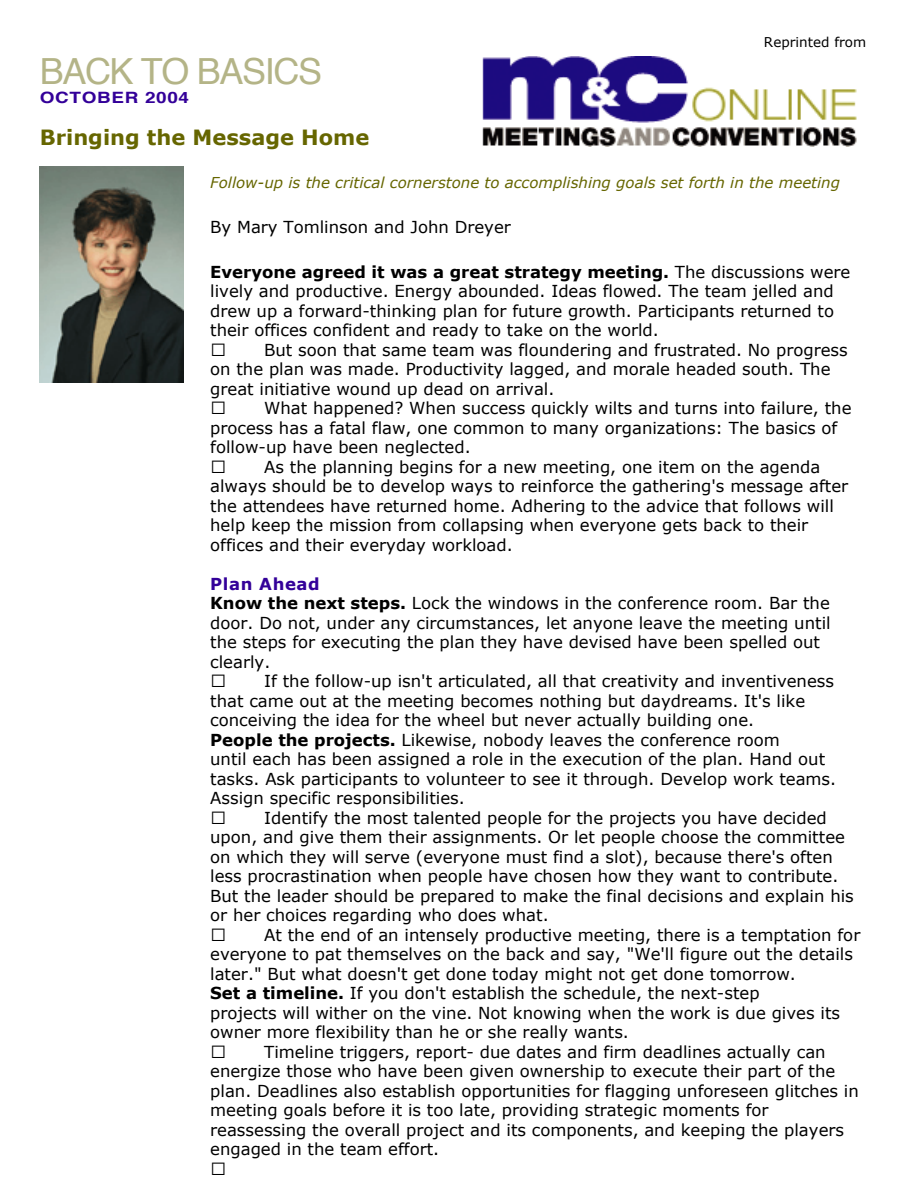
<style>
.page{position:relative;width:918px;height:1188px;background:#fff}
.page>*{position:absolute;margin:0;border:0;box-sizing:border-box;transform-origin:0 0}
.t1{font:36px "Helvetica";letter-spacing:-.04em;color:#b4b487}
.t2{font:700 21px "Verdana";color:#660}
.t3{font:16.5px/19.5px "Verdana";color:#000}
.t4{font:700 15.6px "Helvetica";letter-spacing:.035em;color:#309;scale:1.21 1}
.t5{font:italic 15px "Verdana";color:#660}
.t6{font:13.5px "Verdana";color:#000}
.s1{font-weight:700}
.s2{font-weight:700;color:#309}
</style>
<div class="page">
<img style="left:40px;top:167px;width:144px;height:216px">
<img style="left:482px;top:56px;width:375px;height:90px">
<h1 class="t1" style="left:40px;top:47px;width:284px">BACK TO BASICS</h1>
<p class="t4" style="left:40px;top:87px;width:125px">OCTOBER 2004</p>
<p class="t2" style="left:40px;top:124px;width:331px">Bringing the Message Home</p>
<p class="t6" style="left:764px;top:34px;width:104px">Reprinted from</p>
<p class="t5" style="left:210px;top:173px;width:631px">Follow-up is the critical cornerstone to accomplishing goals set forth in the meeting</p>
<p class="t3" style="left:210px;top:217px;width:302px">By Mary Tomlinson and John Dreyer</p>
<p class="t3" style="left:210px;top:262px;width:642px"><span class="s1">Everyone agreed it was a great strategy meeting.</span> The discussions were lively and productive. Energy abounded. Ideas flowed. The team jelled and drew up a forward-thinking plan for future growth. Participants returned to their offices confident and ready to take on the world.</p>
<p class="t3" style="left:210px;top:340px;width:639px;text-indent:54px">But soon that same team was floundering and frustrated. No progress on the plan was made. Productivity lagged, and morale headed south. The great initiative wound up dead on arrival.</p>
<p class="t3" style="left:264px;top:398px;width:589px">What happened? When success quickly wilts and turns into failure, the</p>
<p class="t3" style="left:210px;top:418px;width:629px">process has a fatal flaw, one common to many organizations: The basics of</p>
<p class="t3" style="left:210px;top:437px;width:262px">follow-up have been neglected.</p>
<p class="t3" style="left:264px;top:457px;width:558px">As the planning begins for a new meeting, one item on the agenda</p>
<p class="t3" style="left:210px;top:476px;width:640px">always should be to develop ways to reinforce the gathering's message after</p>
<p class="t3" style="left:210px;top:496px;width:625px">the attendees have returned home. Adhering to the advice that follows will</p>
<p class="t3" style="left:210px;top:515px;width:600px">help keep the mission from collapsing when everyone gets back to their</p>
<p class="t3" style="left:210px;top:535px;width:304px">offices and their everyday workload.</p>
<p class="t3" style="left:210px;top:574px;width:622px"><span class="s2">Plan Ahead<br></span><span class="s1">Know the next steps.</span> Lock the windows in the conference room. Bar the door. Do not, under any circumstances, let anyone leave the meeting until the steps for executing the plan they have devised have been spelled out clearly.</p>
<p class="t3" style="left:210px;top:671px;width:627px;text-indent:54px">If the follow-up isn't articulated, all that creativity and inventiveness that came out at the meeting becomes nothing but daydreams. It's like conceiving the idea for the wheel but never actually building one.<br><span class="s1">People the projects.</span> Likewise, nobody leaves the conference room<br>until each has been assigned a role in the execution of the plan. Hand out tasks. Ask participants to volunteer to see it through. Develop work teams.<br>Assign specific responsibilities.</p>
<p class="t3" style="left:210px;top:808px;width:645px;text-indent:54px">Identify the most talented people for the projects you have decided upon, and give them their assignments. Or let people choose the committee on which they will serve (everyone must find a slot), because there's often less procrastination when people have chosen how they want to contribute.<br>But the leader should be prepared to make the final decisions and explain his or her choices regarding who does what.</p>
<p class="t3" style="left:264px;top:925px;width:598px">At the end of an intensely productive meeting, there is a temptation for</p>
<p class="t3" style="left:210px;top:944px;width:644px">everyone to pat themselves on the back and say, "We'll figure out the details</p>
<p class="t3" style="left:210px;top:964px;width:587px">later." But what doesn't get done today might not get done tomorrow.</p>
<p class="t3" style="left:210px;top:983px;width:551px"><span class="s1">Set a timeline.</span> If you don't establish the schedule, the next-step</p>
<p class="t3" style="left:210px;top:1003px;width:631px">projects will wither on the vine. Not knowing when the work is due gives its</p>
<p class="t3" style="left:210px;top:1022px;width:420px">owner more flexibility than he or she really wants.</p>
<p class="t3" style="left:264px;top:1042px;width:563px">Timeline triggers, report- due dates and firm deadlines actually can</p>
<p class="t3" style="left:210px;top:1061px;width:627px">energize those who have been given ownership to execute their part of the</p>
<p class="t3" style="left:210px;top:1081px;width:650px">plan. Deadlines also establish opportunities for flagging unforeseen glitches in</p>
<p class="t3" style="left:210px;top:1100px;width:560px">meeting goals before it is too late, providing strategic moments for</p>
<p class="t3" style="left:210px;top:1120px;width:635px">reassessing the overall project and its components, and keeping the players</p>
<p class="t3" style="left:210px;top:1139px;width:231px">engaged in the team effort.</p>
</div>
